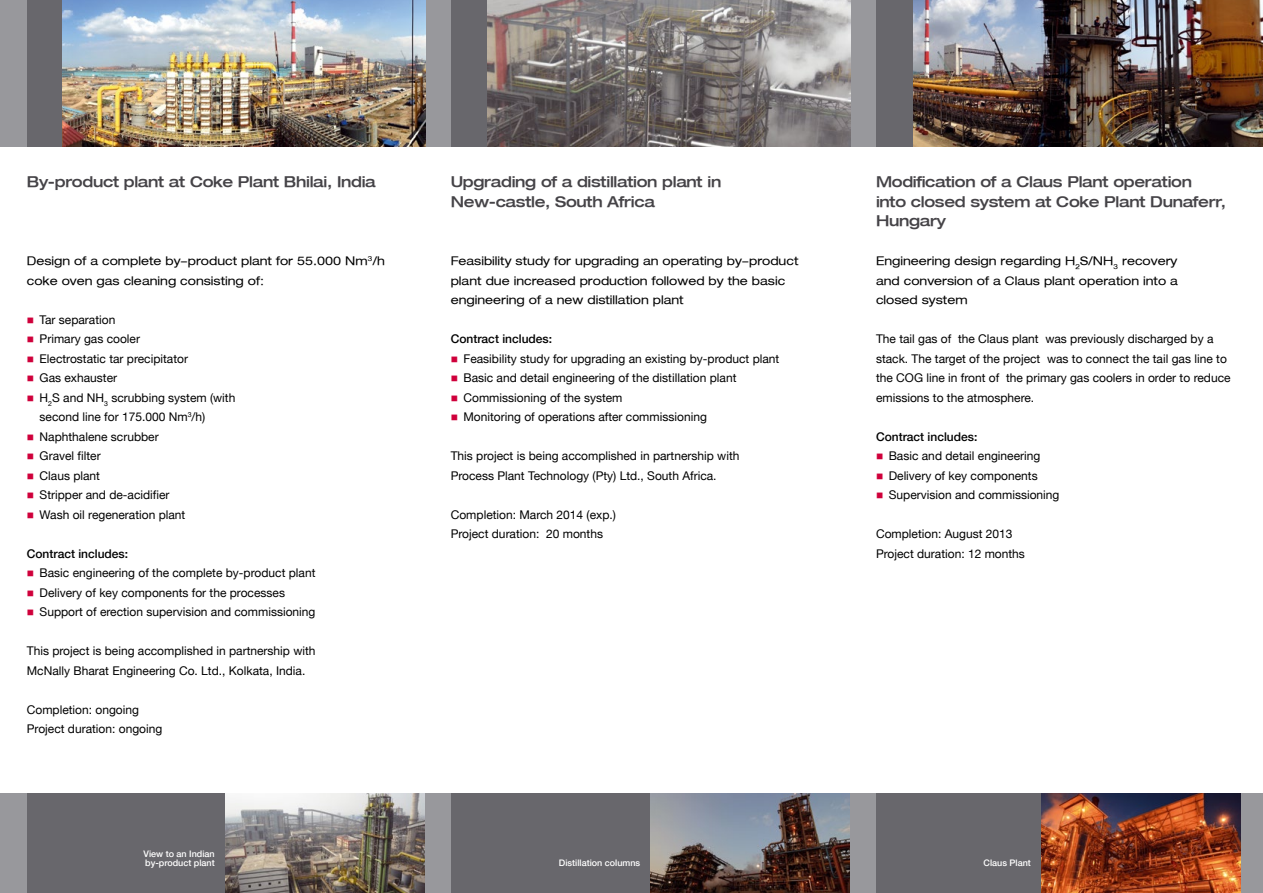
<style>
.page{position:relative;width:1263px;height:893px;background:#fff}
.page>*{position:absolute;margin:0;border:0;box-sizing:border-box;transform-origin:0 0}
.t1{font:500 expanded 15px/19.5px "Helvetica Neue LT";letter-spacing:-.02em;color:#454347}
.t2{font:12px/19.5px "Helvetica Neue LT";color:#000}
.t3{font:expanded 12px/19.5px "Helvetica Neue LT";color:#000}
.t4{font:500 12px "Helvetica Neue LT";color:#000}
.t5{font:500 9px/9px "Helvetica Neue LT";color:#fff}
.s1{color:#cf003b}
</style>
<div class="page">
<div style="left:25px;top:0;width:1238px;height:147px;background:#68676c"></div>
<div style="left:0;top:793px;width:1243px;height:100px;background:#68676c"></div>
<div style="left:0;top:793px;width:27px;height:100px;background:#98989c"></div>
<div style="left:425px;top:0;width:26px;height:147px;background:#98989c"></div>
<div style="left:850px;top:0;width:26px;height:147px;background:#98989c"></div>
<img style="left:651px;top:793px;width:199px;height:100px">
<div style="left:850px;top:793px;width:26px;height:100px;background:#98989c"></div>
<img style="left:1041px;top:793px;width:201px;height:100px">
<div style="left:1242px;top:793px;width:21px;height:100px;background:#98989c"></div>
<img style="left:225px;top:793px;width:200px;height:100px">
<div style="left:425px;top:793px;width:26px;height:100px;background:#98989c"></div>
<div style="left:0;top:0;width:27px;height:147px;background:#98989c"></div>
<img style="left:913px;top:0;width:350px;height:147px">
<img style="left:63px;top:0;width:362px;height:147px">
<img style="left:488px;top:0;width:362px;height:147px">
<p class="t1" style="left:27px;top:172px;width:350px">By-product plant at Coke Plant Bhilai, India</p>
<p class="t3" style="left:27px;top:251px;width:360px">Design of a complete by-product plant for 55.000 Nm<sup>3</sup>/h coke oven gas cleaning consisting of:</p>
<p class="t2" style="left:27px;top:309px;width:90px"><span class="s1">■</span> Tar separation</p>
<p class="t2" style="left:27px;top:329px;width:115px"><span class="s1">■</span> Primary gas cooler</p>
<p class="t2" style="left:27px;top:348px;width:163px"><span class="s1">■</span> Electrostatic tar precipitator</p>
<p class="t2" style="left:27px;top:368px;width:92px"><span class="s1">■</span> Gas exhauster</p>
<p class="t2" style="left:40px;top:387px;width:197px;text-indent:-13px"><span class="s1">■</span> H<sub>2</sub>S and NH<sub>3</sub> scrubbing system (with second line for 175.000 Nm<sup>3</sup>/h)</p>
<p class="t2" style="left:27px;top:426px;width:133px"><span class="s1">■</span> Naphthalene scrubber</p>
<p class="t2" style="left:27px;top:446px;width:75px"><span class="s1">■</span> Gravel filter</p>
<p class="t2" style="left:27px;top:465px;width:75px"><span class="s1">■</span> Claus plant</p>
<p class="t2" style="left:27px;top:485px;width:144px"><span class="s1">■</span> Stripper and de-acidifier</p>
<p class="t2" style="left:27px;top:504px;width:160px"><span class="s1">■</span> Wash oil regeneration plant</p>
<p class="t4" style="left:27px;top:546px;width:103px">Contract includes:</p>
<p class="t2" style="left:27px;top:563px;width:290px"><span class="s1">■</span> Basic engineering of the complete by-product plant</p>
<p class="t2" style="left:27px;top:582px;width:260px"><span class="s1">■</span> Delivery of key components for the processes</p>
<p class="t2" style="left:27px;top:602px;width:290px"><span class="s1">■</span> Support of erection supervision and commissioning</p>
<p class="t2" style="left:27px;top:641px;width:290px">This project is being accomplished in partnership with<br>McNally Bharat Engineering Co. Ltd., Kolkata, India.</p>
<p class="t2" style="left:27px;top:699px;width:137px">Completion: ongoing<br>Project duration: ongoing</p>
<p class="t1" style="left:451px;top:172px;width:272px">Upgrading of a distillation plant in<br>New-castle, South Africa</p>
<p class="t3" style="left:451px;top:251px;width:349px">Feasibility study for upgrading an operating by-product plant due increased production followed by the basic engineering of a new distillation plant</p>
<p class="t4" style="left:451px;top:332px;width:103px">Contract includes:</p>
<p class="t2" style="left:451px;top:348px;width:330px"><span class="s1">■</span> Feasibility study for upgrading an existing by-product plant</p>
<p class="t2" style="left:451px;top:368px;width:287px"><span class="s1">■</span> Basic and detail engineering of the distillation plant</p>
<p class="t2" style="left:451px;top:387px;width:173px"><span class="s1">■</span> Commissioning of the system</p>
<p class="t2" style="left:451px;top:407px;width:258px"><span class="s1">■</span> Monitoring of operations after commissioning</p>
<p class="t2" style="left:451px;top:446px;width:290px">This project is being accomplished in partnership with<br>Process Plant Technology (Pty) Ltd., South Africa.</p>
<p class="t2" style="left:451px;top:504px;width:167px">Completion: March 2014 (exp.)<br>Project duration: 20 months</p>
<p class="t1" style="left:876px;top:172px;width:352px">Modification of a Claus Plant operation<br>into closed system at Coke Plant Dunaferr,<br>Hungary</p>
<p class="t3" style="left:876px;top:251px;width:304px;text-align:justify">Engineering design regarding H<sub>2</sub>S/NH<sub>3</sub> recovery and conversion of a Claus plant operation into a closed system</p>
<p class="t2" style="left:876px;top:329px;width:356px">The tail gas of the Claus plant was previously discharged by a stack. The target of the project was to connect the tail gas line to the COG line in front of the primary gas coolers in order to reduce emissions to the atmosphere.</p>
<p class="t4" style="left:876px;top:429px;width:103px">Contract includes:</p>
<p class="t2" style="left:876px;top:446px;width:166px"><span class="s1">■</span> Basic and detail engineering</p>
<p class="t2" style="left:876px;top:465px;width:163px"><span class="s1">■</span> Delivery of key components</p>
<p class="t2" style="left:876px;top:485px;width:185px"><span class="s1">■</span> Supervision and commissioning</p>
<p class="t2" style="left:876px;top:524px;width:150px">Completion: August 2013<br>Project duration: 12 months</p>
<p class="t5" style="left:143px;top:849px;width:73px">View to an Indian by-product plant</p>
<p class="t5" style="left:559px;top:858px;width:83px">Distillation columns</p>
<p class="t5" style="left:983px;top:858px;width:49px">Claus Plant</p>
</div>
